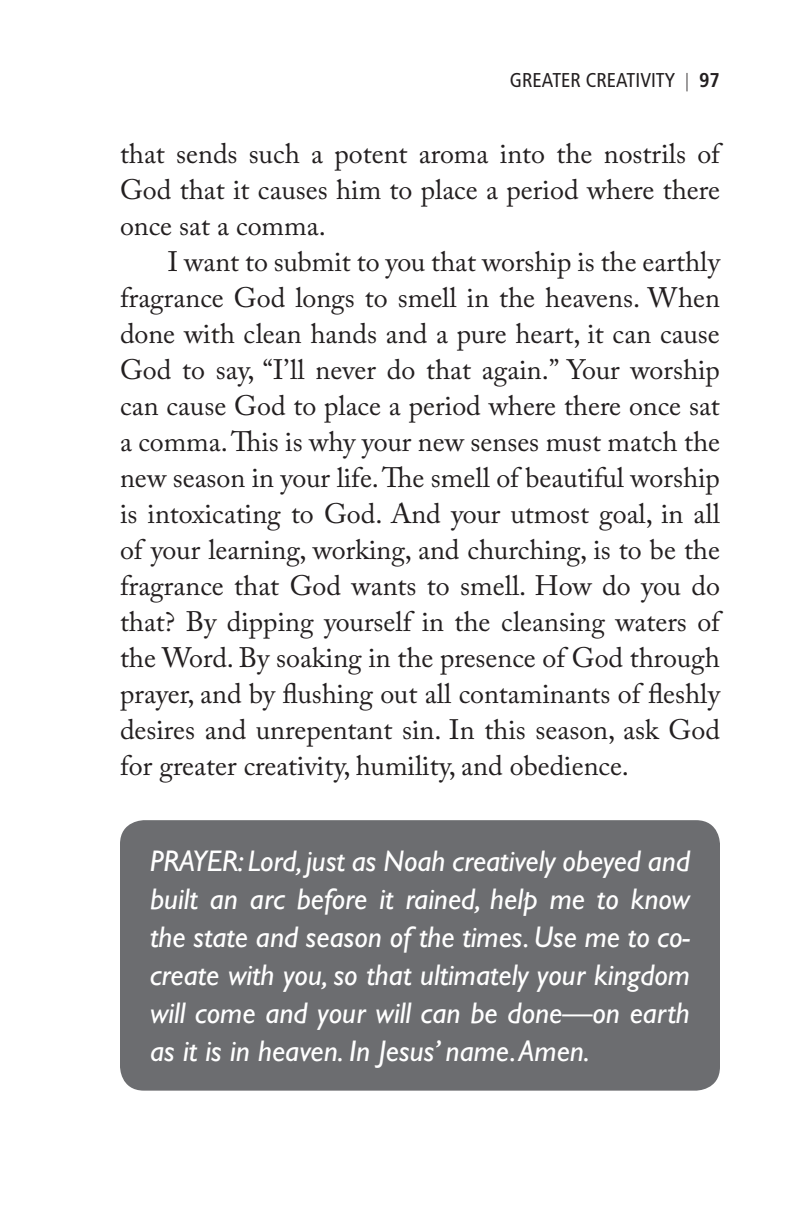
<style>
.page{position:relative;width:792px;height:1224px;background:#fff}
.page>*{position:absolute;margin:0;border:0;box-sizing:border-box;transform-origin:0 0}
.t1{font:italic 30px/38px "Gill Sans Std";color:#fff;text-align:justify}
.t2{font:28px/36px "Adobe Caslon Pro";color:#231f20;text-align:justify}
.t3{font:condensed 20px "Frutiger LT Std";color:#231f20}
.s1{font-family:"Times New Roman";font-stretch:normal}
.s2{font-weight:700}
</style>
<div class="page">
<div style="left:120px;top:820px;width:600px;height:271px;background:#6c6d70;border-radius:24px"></div>
<p class="t3" style="left:510px;top:68px;width:212px">GREATER CREATIVITY <span class="s1">|</span> <span class="s2">97</span></p>
<p class="t2" style="left:120px;top:135px;width:602px">that sends such a potent aroma into the nostrils of God that it causes him to place a period where there once sat a comma.</p>
<p class="t2" style="left:120px;top:243px;width:602px;text-indent:48px">I want to submit to you that worship is the earthly fragrance God longs to smell in the heavens. When done with clean hands and a pure heart, it can cause God to say, “I’ll never do that again.” Your worship can cause God to place a period where there once sat a comma. This is why your new senses must match the new season in your life. The smell of beautiful worship is intoxicating to God. And your utmost goal, in all of your learning, working, and churching, is to be the fragrance that God wants to smell. How do you do that? By dipping yourself in the cleansing waters of the Word. By soaking in the presence of God through prayer, and by flushing out all contaminants of fleshly desires and unrepentant sin. In this season, ask God for greater creativity, humility, and obedience.</p>
<p class="t1" style="left:150px;top:842px;width:542px">Prayer: Lord, just as Noah creatively obeyed and built an arc before it rained, help me to know the state and season of the times. Use me to co&shy;create with you, so that ultimately your kingdom will come and your will can be done—on earth as it is in heaven. In Jesus’ name. Amen.</p>
</div>
